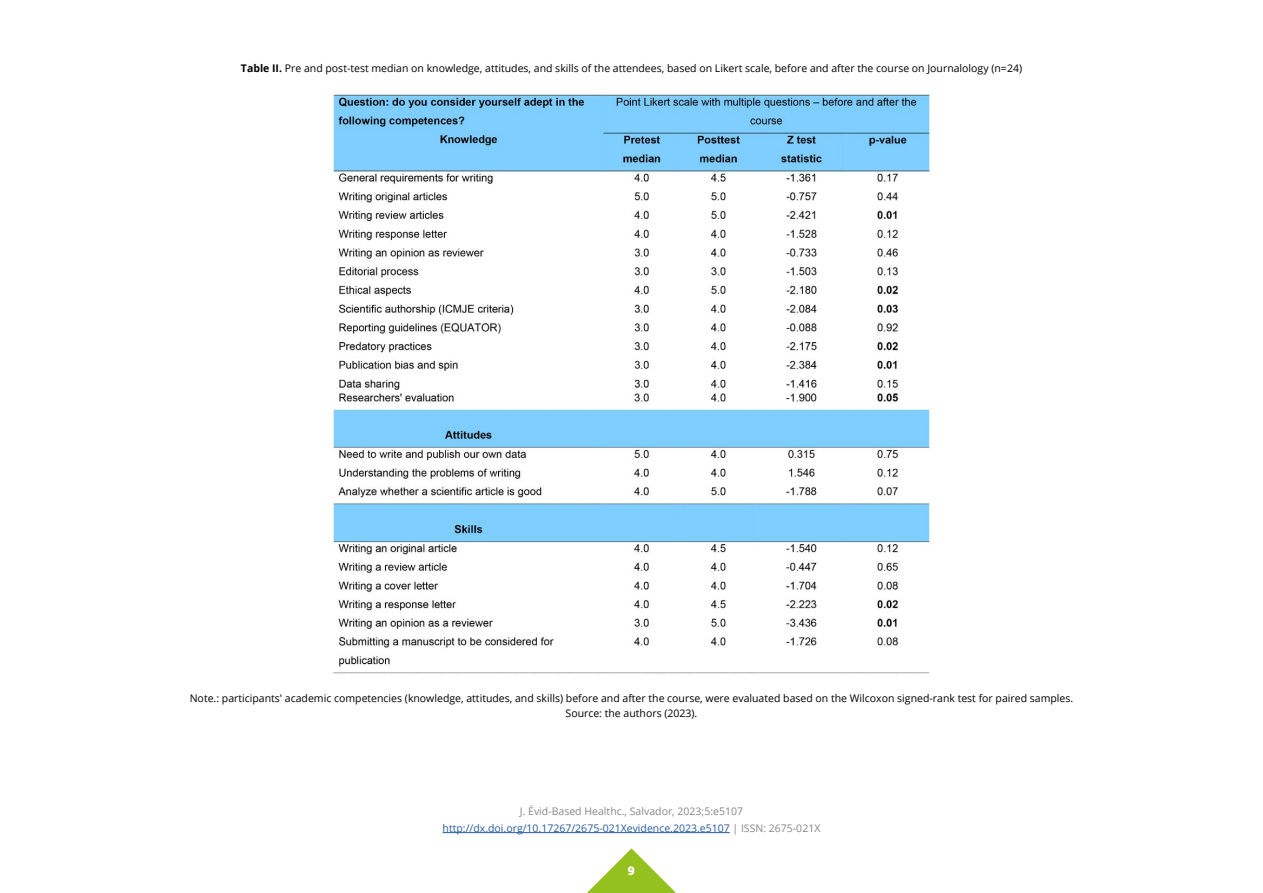
<style>
.page{position:relative;width:1263px;height:893px;background:#fff}
.page>*{position:absolute;margin:0;border:0;box-sizing:border-box;transform-origin:0 0}
.t1{font:800 12px "Open Sans";color:#fff}
.t2{font:10.5px/15px "Open Sans";color:#000;text-align:center}
.t3{font:10.5px/16.5px "Open Sans";color:#878787;text-align:center}
.s1{font-weight:700}
.s2{color:#275b9b}
</style>
<div class="page">
<svg style="left:587px;top:848px;width:89px;height:45px"></svg>
<hr style="left:443px;top:832px;width:287px;height:1px;background:#275b9b">
<img style="left:333px;top:94px;width:597px;height:580px">
<p class="t2" style="left:241px;top:60px;width:783px"><span class="s1">Table II.</span> Pre and post-test median on knowledge, attitudes, and skills of the attendees, based on Likert scale, before and after the course on Journalology (n=24)</p>
<p class="t2" style="left:190px;top:690px;width:885px">Note.: participants' academic competencies (knowledge, attitudes, and skills) before and after the course, were evaluated based on the Wilcoxon signed-rank test for paired samples.<br>Source: the authors (2023).</p>
<p class="t3" style="left:443px;top:803px;width:379px">J. Évid-Based Healthc., Salvador, 2023;5:e5107 <span class="s2">http://dx.doi.org/10.17267/2675-021Xevidence.2023.e5107</span> | ISSN: 2675-021X</p>
<p class="t1" style="left:628px;top:862px;width:9px">9</p>
</div>
